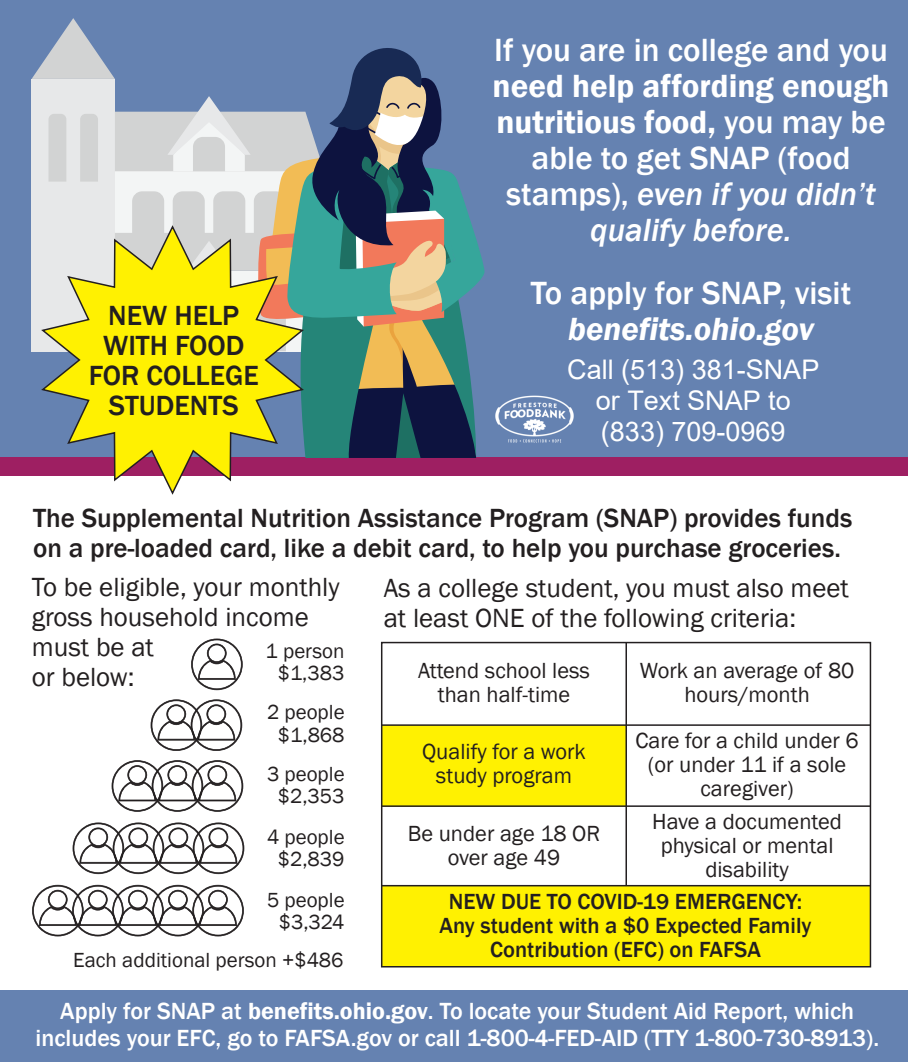
<style>
.page{position:relative;width:908px;height:1063px;background:#fff}
.page>*{position:absolute;margin:0;border:0;box-sizing:border-box;transform-origin:0 0}
.t1{font:600 33px/36px "Franklin Gothic";color:#fff;text-align:center}
.t2{font:500 33px "Franklin Gothic";color:#fff}
.t3{font:italic 600 33px "Franklin Gothic";color:#fff}
.t4{font:500 28.5px/30px "Franklin Gothic";color:#231f20;text-align:center}
.t5{font:27px/30px "Franklin Gothic";color:#231f20}
.t6{font:500 27px/30px "Franklin Gothic";color:#231f20}
.t7{font:27px/31px "Arial";color:#fff;text-align:center}
.t8{font:500 24px/27px "Franklin Gothic";color:#fff;text-align:center}
.t9{font:22.5px/24px "Franklin Gothic";color:#231f20;text-align:center}
.t10{font:500 22.5px/24px "Franklin Gothic";color:#231f20;text-align:center}
.t11{font:21px/22.5px "Franklin Gothic";color:#231f20;text-align:center}
.s1{font-weight:500}
.s2{font-weight:500;font-style:italic}
.s3{font-weight:600}
</style>
<div class="page">
<div style="left:381px;top:725px;width:245px;height:81px;background:#fff101"></div>
<div style="left:382px;top:885px;width:488px;height:81px;background:#fff101"></div>
<div style="left:381px;top:642px;width:490px;height:325px;border:2px solid #231f20"></div>
<div style="left:0;top:0;width:908px;height:461px;background:#6582b1"></div>
<div style="left:0;top:457px;width:908px;height:19px;background:#9e1f62"></div>
<div style="left:0;top:990px;width:908px;height:71px;background:#6582b1"></div>
<svg style="left:32px;top:18px;width:453px;height:440px"></svg>
<svg style="left:39px;top:225px;width:267px;height:270px"></svg>
<hr style="left:382px;top:724px;width:488px;height:2px;background:#231f20">
<hr style="left:382px;top:805px;width:488px;height:2px;background:#231f20">
<hr style="left:382px;top:885px;width:488px;height:1px;background:#231f20">
<hr style="left:625px;top:642px;width:2px;height:243px;background:#231f20">
<svg style="left:191px;top:638px;width:52px;height:52px"></svg>
<svg style="left:151px;top:699px;width:91px;height:52px"></svg>
<svg style="left:112px;top:760px;width:131px;height:51px"></svg>
<svg style="left:73px;top:822px;width:171px;height:52px"></svg>
<svg style="left:32px;top:884px;width:212px;height:52px"></svg>
<img style="left:495px;top:395px;width:79px;height:48px">
<p class="t4" style="left:89px;top:301px;width:171px">NEW HELP<br>WITH FOOD<br>FOR COLLEGE<br>STUDENTS</p>
<h1 class="t2" style="left:494px;top:29px;width:395px">If you are in college and you</h1>
<h1 class="t1" style="left:492px;top:68px;width:398px">need help affording enough nutritious food, <span class="s1">you may be able to get SNAP (food stamps),</span> <span class="s2">even if you didn’t qualify before.</span></h1>
<h1 class="t2" style="left:531px;top:272px;width:322px">To apply for SNAP, visit</h1>
<h1 class="t3" style="left:568px;top:307px;width:247px">benefits.ohio.gov</h1>
<p class="t7" style="left:567px;top:353px;width:254px">Call (513) 381-SNAP or Text SNAP to (833) 709-0969</p>
<p class="t6" style="left:33px;top:503px;width:820px">The Supplemental Nutrition Assistance Program (SNAP) provides funds on a pre-loaded card, like a debit card, to help you purchase groceries.</p>
<p class="t5" style="left:32px;top:572px;width:309px">To be eligible, your monthly gross household income must be at<br>or below:</p>
<p class="t11" style="left:266px;top:640px;width:80px">1 person $1,383</p>
<p class="t11" style="left:267px;top:701px;width:79px">2 people $1,868</p>
<p class="t11" style="left:267px;top:763px;width:79px">3 people $2,353</p>
<p class="t11" style="left:267px;top:826px;width:79px">4 people $2,839</p>
<p class="t11" style="left:267px;top:889px;width:79px">5 people $3,324</p>
<p class="t11" style="left:73px;top:949px;width:272px">Each additional person +$486</p>
<p class="t5" style="left:384px;top:573px;width:466px">As a college student, you must also meet at least ONE of the following criteria:</p>
<p class="t9" style="left:418px;top:659px;width:173px">Attend school less than half-time</p>
<p class="t9" style="left:640px;top:659px;width:216px">Work an average of 80 hours/month</p>
<p class="t9" style="left:422px;top:740px;width:165px">Qualify for a work study program</p>
<p class="t9" style="left:635px;top:729px;width:225px">Care for a child under 6 (or under 11 if a sole caregiver)</p>
<p class="t9" style="left:408px;top:821px;width:194px">Be under age 18 OR over age 49</p>
<p class="t9" style="left:652px;top:810px;width:191px">Have a documented physical or mental disability</p>
<p class="t10" style="left:439px;top:890px;width:373px">NEW DUE TO COVID-19 EMERGENCY:<br>Any student with a $0 Expected Family<br>Contribution (EFC) on FAFSA</p>
<p class="t8" style="left:35px;top:997px;width:845px">Apply for SNAP at <span class="s3">benefits.ohio.gov</span>. To locate your Student Aid Report, which includes your EFC, go to FAFSA.gov or call 1-800-4-FED-AID (TTY 1-800-730-8913).</p>
</div>
